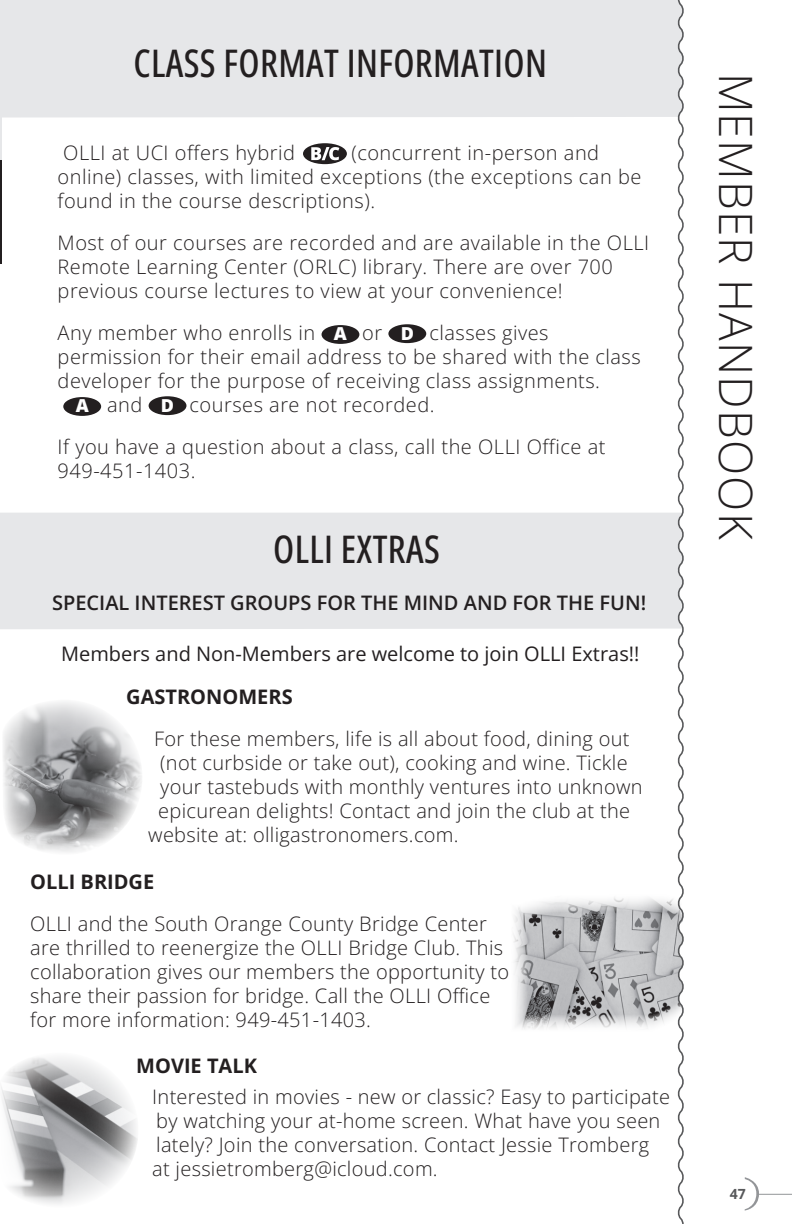
<style>
.page{position:relative;width:792px;height:1224px;background:#fff}
.page>*{position:absolute;margin:0;border:0;box-sizing:border-box;transform-origin:0 0}
.R-Section_titles{font:300 46px "Open Sans";letter-spacing:.025em;color:#231f20}
.Light_Headlines{font:500 38px "Open Sans Condensed";letter-spacing:.01em;color:#231f20}
.course_body_2{font:300 20px/24px "Open Sans";letter-spacing:.015em;color:#231f20}
.t1{font:20px "Open Sans";color:#231f20}
.SE_heads{font:600 20px "Open Sans";color:#231f20}
.Heads_in_copy{font:700 20px "Open Sans";color:#231f20}
.Page_headline{font:700 20px "Open Sans";color:#231f20}
.t2{font:800 18px "Open Sans";color:#fff}
.page_number_right{font:700 14px "Open Sans";color:#57585a}
</style>
<div class="page">
<svg style="left:745px;top:1177px;width:14px;height:34px"></svg>
<hr style="left:758px;top:1194px;width:34px;height:1px;background:#939598">
<div style="left:2px;top:0;width:674px;height:118px;background:#e6e7e9"></div>
<div style="left:0;top:513px;width:676px;height:116px;background:#e6e7e9"></div>
<div style="left:303px;top:143px;width:44px;height:21px;background:#231f20;border-radius:50%"></div>
<svg style="left:311px;top:147px;width:28px;height:13px"></svg>
<div style="left:322px;top:325px;width:37px;height:19px;background:#231f20;border-radius:50%"></div>
<div style="left:388px;top:324px;width:38px;height:19px;background:#231f20;border-radius:50%"></div>
<div style="left:63px;top:397px;width:38px;height:19px;background:#231f20;border-radius:50%"></div>
<div style="left:149px;top:396px;width:37px;height:19px;background:#231f20;border-radius:50%"></div>
<hr style="left:0;top:0;width:2px;height:192px;background:#e6e7e9">
<hr style="left:0;top:160px;width:2px;height:104px;background:#231f20">
<img style="left:3px;top:702px;width:139px;height:150px">
<img style="left:1px;top:1057px;width:137px;height:147px">
<img style="left:513px;top:897px;width:163px;height:132px">
<svg style="left:676px;top:0;width:8px;height:1224px"></svg>
<h2 class="Light_Headlines" style="left:133px;top:36px;width:415px">CLASS FORMAT INFORMATION</h2>
<p class="course_body_2" style="left:63px;top:140px;width:233px">OLLI at UCI offers hybrid</p>
<p class="course_body_2" style="left:58px;top:140px;width:585px;text-indent:294px">(concurrent in-person and online) classes, with limited exceptions (the exceptions can be found in the course descriptions).</p>
<p class="course_body_2" style="left:58px;top:230px;width:593px">Most of our courses are recorded and are available in the OLLI<br>Remote Learning Center (ORLC) library. There are over 700 previous course lectures to view at your convenience!</p>
<p class="course_body_2" style="left:58px;top:320px;width:259px">Any member who enrolls in</p>
<p class="t2" style="left:334px;top:320px;width:15px">A</p>
<p class="course_body_2" style="left:362px;top:320px;width:21px">or</p>
<p class="t2" style="left:401px;top:320px;width:15px">D</p>
<p class="course_body_2" style="left:58px;top:320px;width:585px;text-indent:372px">classes gives permission for their email address to be shared with the class developer for the purpose of receiving class assignments.</p>
<p class="t2" style="left:76px;top:392px;width:15px">A</p>
<p class="course_body_2" style="left:107px;top:392px;width:37px">and</p>
<p class="t2" style="left:161px;top:392px;width:15px">D</p>
<p class="course_body_2" style="left:190px;top:392px;width:246px">courses are not recorded.</p>
<p class="course_body_2" style="left:58px;top:434px;width:549px">If you have a question about a class, call the OLLI Office at<br>949-451-1403.</p>
<p class="Light_Headlines" style="left:273px;top:522px;width:168px">OLLI EXTRAS</p>
<p class="SE_heads" style="left:52px;top:589px;width:596px">SPECIAL INTEREST GROUPS FOR THE MIND AND FOR THE FUN!</p>
<p class="t1" style="left:61px;top:640px;width:580px">Members and Non-Members are welcome to join OLLI Extras!!</p>
<p class="Heads_in_copy" style="left:126px;top:683px;width:168px">GASTRONOMERS</p>
<p class="course_body_2" style="left:154px;top:727px;width:477px">For these members, life is all about food, dining out</p>
<p class="course_body_2" style="left:160px;top:751px;width:469px">(not curbside or take out), cooking and wine. Tickle</p>
<p class="course_body_2" style="left:160px;top:775px;width:484px">your tastebuds with monthly ventures into unknown</p>
<p class="course_body_2" style="left:158px;top:799px;width:473px">epicurean delights! Contact and join the club at the</p>
<p class="course_body_2" style="left:148px;top:823px;width:312px">website at: olligastronomers.com.</p>
<p class="Heads_in_copy" style="left:30px;top:867px;width:126px">OLLI BRIDGE</p>
<p class="course_body_2" style="left:30px;top:911px;width:480px">OLLI and the South Orange County Bridge Center are thrilled to reenergize the OLLI Bridge Club. This collaboration gives our members the opportunity to share their passion for bridge. Call the OLLI Office for more information: 949-451-1403.</p>
<p class="Page_headline" style="left:136px;top:1052px;width:122px">MOVIE TALK</p>
<p class="course_body_2" style="left:152px;top:1085px;width:519px">Interested in movies - new or classic? Easy to participate by watching your at-home screen. What have you seen lately? Join the conversation. Contact Jessie Tromberg<br>at jessietromberg@icloud.com.</p>
<p class="R-Section_titles" style="left:767px;top:73px;width:468px;rotate:90deg">MEMBER HANDBOOK</p>
<p class="page_number_right" style="left:730px;top:1184px;width:18px">47</p>
</div>
